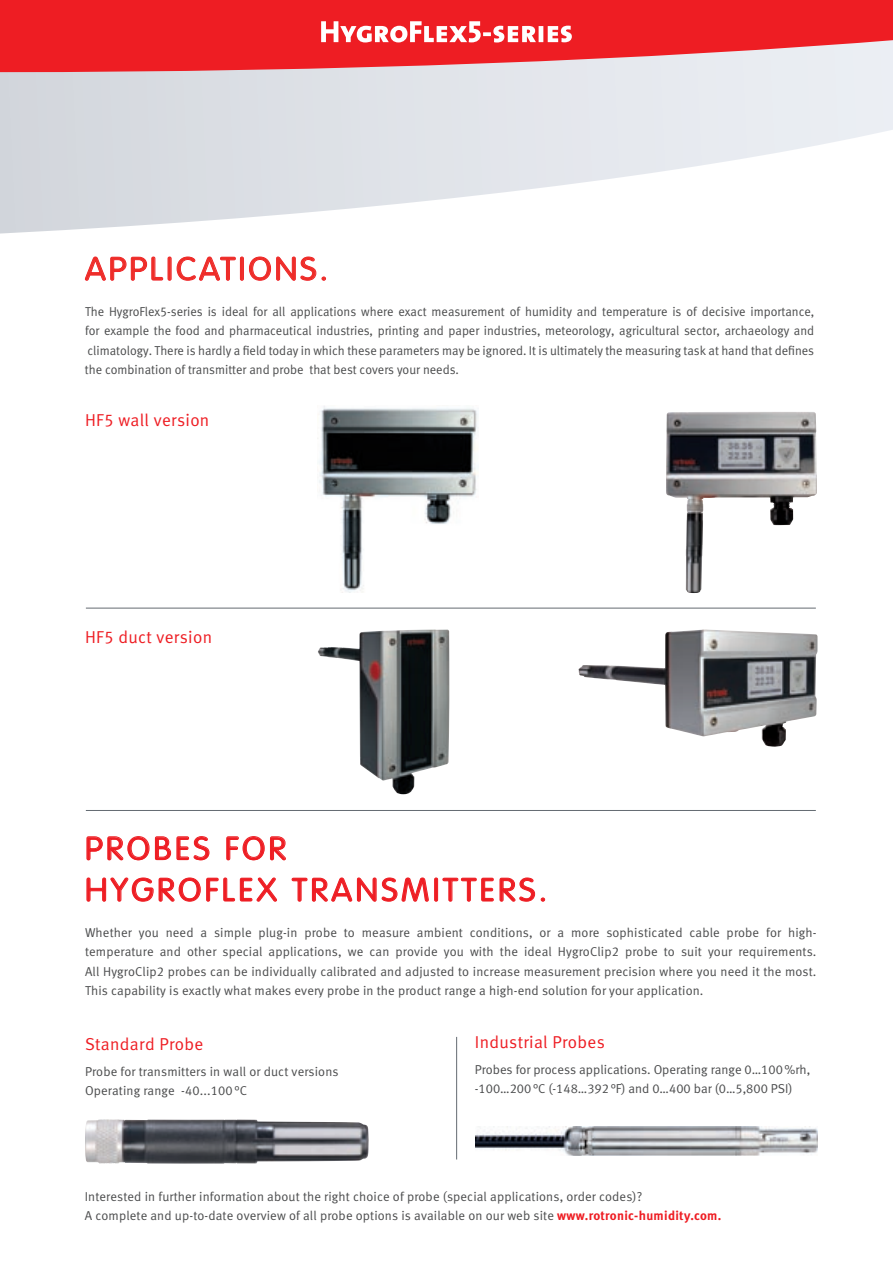
<style>
.page{position:relative;width:893px;height:1263px;background:#fff}
.page>*{position:absolute;margin:0;border:0;box-sizing:border-box;transform-origin:0 0}
.t1{font:300 32.1px/41.4px "VAG Rounded";letter-spacing:.1em;color:#ee1d23;scale:1.05 1}
.t2{font:300 32.1px "VAG Rounded";letter-spacing:.09em;color:#ee2d28;scale:1.05 1}
.t3{font:17.25px "Meta Normal LF";letter-spacing:.02em;color:#ee1d23}
.t4{font:12.9px/19.2px "Meta Normal LF";letter-spacing:.01em;color:#4b4c4d}
.s1{font-family:"Meta Bold LF";color:#ee1d23}
</style>
<div class="page">
<svg style="left:0;top:72px;width:893px;height:193px"></svg>
<svg style="left:0;top:0;width:893px;height:72px;background:#ec3c42"></svg>
<hr style="left:456px;top:1037px;width:1px;height:122px;background:#646b72">
<img style="left:85px;top:1119px;width:284px;height:44px">
<img style="left:476px;top:1127px;width:341px;height:28px">
<img style="left:666px;top:412px;width:151px;height:181px">
<img style="left:318px;top:629px;width:131px;height:165px">
<img style="left:318px;top:406px;width:160px;height:186px">
<img style="left:578px;top:629px;width:239px;height:118px">
<hr style="left:86px;top:810px;width:730px;height:1px;background:#646b72">
<svg style="left:85px;top:256px;width:78px;height:25px"></svg>
<div style="left:168px;top:257px;width:3px;height:24px;border:1px solid #ee1d23"></div>
<svg style="left:176px;top:256px;width:60px;height:25px"></svg>
<div style="left:240px;top:257px;width:4px;height:24px;border:1px solid #ee1d23"></div>
<svg style="left:249px;top:256px;width:77px;height:25px"></svg>
<svg style="left:86px;top:836px;width:124px;height:24px"></svg>
<svg style="left:226px;top:836px;width:60px;height:24px"></svg>
<svg style="left:86px;top:877px;width:191px;height:25px"></svg>
<svg style="left:291px;top:877px;width:138px;height:25px"></svg>
<div style="left:434px;top:878px;width:4px;height:23px;border:1px solid #ee1d23"></div>
<svg style="left:442px;top:877px;width:93px;height:25px"></svg>
<svg style="left:541px;top:897px;width:4px;height:4px"></svg>
<hr style="left:86px;top:608px;width:730px;height:1px;background:#646b72">
<svg style="left:321px;top:21px;width:251px;height:22px"></svg>
<h1 class="t2" style="left:85px;top:250px;width:233px">APPLICATIONS.</h1>
<p class="t4" style="left:85px;top:302px;width:731px;text-align:justify">The HygroFlex5-series is ideal for all applications where exact measurement of humidity and temperature is of decisive importance, for example the food and pharmaceutical industries, printing and paper industries, meteorology, agricultural sector, archaeology and climatology. There is hardly a field today in which these parameters may be ignored. It is ultimately the measuring task at hand that defines the combination of transmitter and probe that best covers your needs.</p>
<h2 class="t3" style="left:85px;top:409px;width:126px">HF5 wall version</h2>
<h2 class="t3" style="left:85px;top:626px;width:129px">HF5 duct version</h2>
<h1 class="t1" style="left:85px;top:827px;width:442px">PROBES FOR<br>HYGROFLEX TRANSMITTERS.</h1>
<p class="t4" style="left:85px;top:923px;width:733px;text-align:justify">Whether you need a simple plug-in probe to measure ambient conditions, or a more sophisticated cable probe for high&shy;temperature and other special applications, we can provide you with the ideal HygroClip2 probe to suit your requirements.<br>All HygroClip2 probes can be individually calibrated and adjusted to increase measurement precision where you need it the most.<br>This capability is exactly what makes every probe in the product range a high-end solution for your application.</p>
<h2 class="t3" style="left:85px;top:1033px;width:120px">Standard Probe</h2>
<p class="t4" style="left:85px;top:1062px;width:255px">Probe for transmitters in wall or duct versions<br>Operating range -40...100 °C</p>
<h2 class="t3" style="left:475px;top:1031px;width:131px">Industrial Probes</h2>
<p class="t4" style="left:475px;top:1060px;width:337px">Probes for process applications. Operating range 0…100%rh, -100…200°C (-148…392°F) and 0…400 bar (0…5,800 PSI)</p>
<p class="t4" style="left:85px;top:1187px;width:638px">Interested in further information about the right choice of probe (special applications, order codes)?<br>A complete and up-to-date overview of all probe options is available on our web site <span class="s1">www.rotronic-humidity.com.</span></p>
</div>
